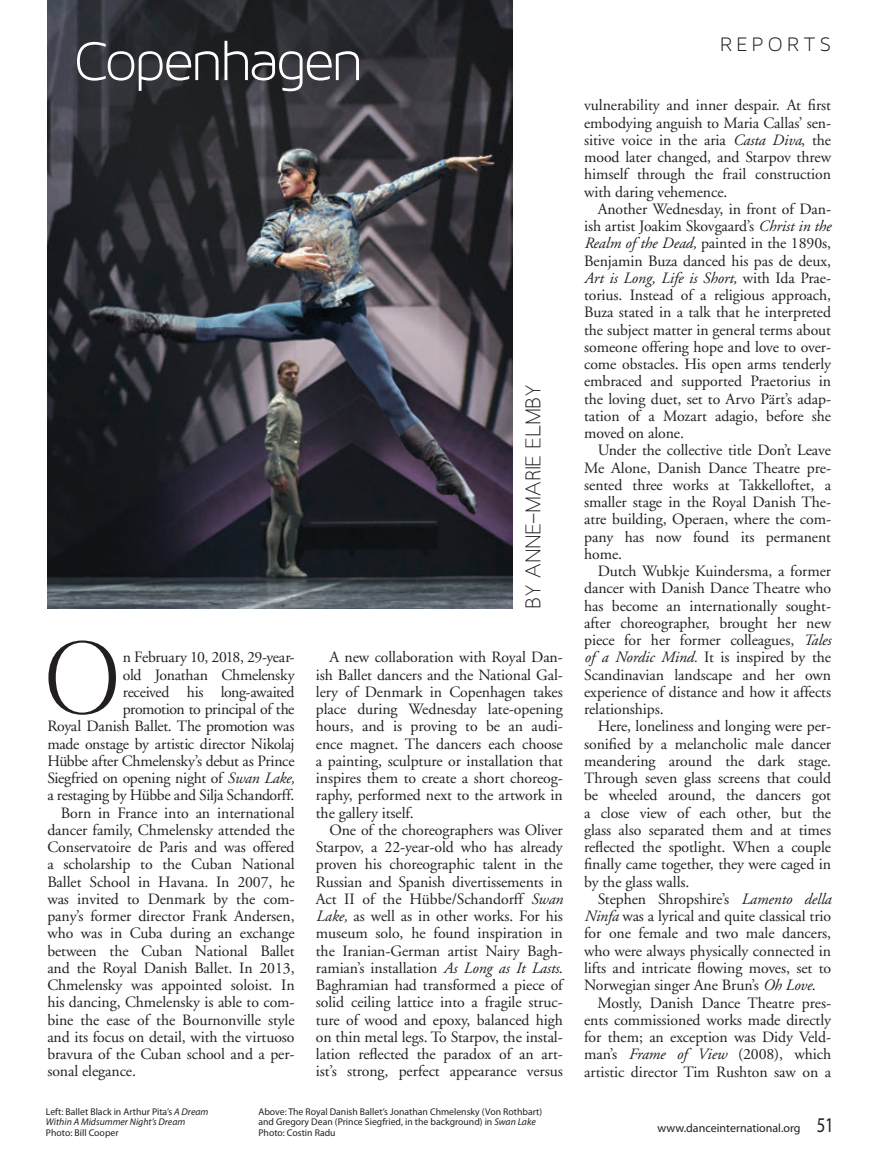
<style>
.page{position:relative;width:890px;height:1164px;background:#fff}
.page>*{position:absolute;margin:0;border:0;box-sizing:border-box;transform-origin:0 0}
.Initial_cap{font:112.5px "Quaver Serif";color:#231f20}
.Report_Head{font:58.5px "Maven Pro Light 300";letter-spacing:-.055em;color:#fff}
.Report_Byline{font:24px "Quaver Sans";letter-spacing:.05em;color:#231f20}
.t1{font:21px "Maven Pro Light 300";letter-spacing:.205em;color:#231f20}
.Body_Text{font:15.75px/17.2px "Adobe Garamond";letter-spacing:-.005em;color:#231f20;text-align:justify}
.Body_Text_no_indent{font:15.75px/17.2px "Adobe Garamond";letter-spacing:-.02em;color:#231f20;text-align:right}
.t2{font:12px "Myriad Pro";color:#231f20}
.t3{font:9.75px/10.5px "Myriad Pro";color:#231f20}
.t4{font:italic 9.75px/10.5px "Myriad Pro";color:#231f20}
.s1{font-style:italic}
.s2{font-style:normal}
.s3{font-size:21px}
</style>
<div class="page">
<img style="left:48px;top:0;width:464px;height:608px">
<p class="Report_Head" style="left:73px;top:29px;width:292px">Copenhagen</p>
<p class="Report_Byline" style="left:521px;top:608px;width:224px;rotate:-90deg">BY ANNE-MARIE ELMBY</p>
<p class="Initial_cap" style="left:47px;top:620px;width:73px">O</p>
<p class="Body_Text_no_indent" style="left:47px;top:649px;width:249px">n February 10, 2018, 29-year-<br>old Jonathan Chmelensky<br>received his long-awaited<br>promotion to principal of the<br>Royal Danish Ballet. The promotion was made onstage by artistic director Nikolaj Hübbe after Chmelensky’s debut as Prince Siegfried on opening night of <span class="s1">Swan Lake, </span>a restaging by Hübbe and Silja Schandorff.</p>
<p class="Body_Text" style="left:47px;top:804px;width:249px;text-indent:13px">Born in France into an international dancer family, Chmelensky attended the Conservatoire de Paris and was offered a scholarship to the Cuban National Ballet School in Havana. In 2007, he was invited to Denmark by the com&shy;pany’s former director Frank Andersen, who was in Cuba during an exchange between the Cuban National Ballet and the Royal Danish Ballet. In 2013, Chmelensky was appointed soloist. In his dancing, Chmelensky is able to com&shy;bine the ease of the Bournonville style and its focus on detail, with the virtuoso bravura of the Cuban school and a per&shy;sonal elegance.</p>
<p class="Body_Text" style="left:316px;top:649px;width:248px;text-indent:14px">A new collaboration with Royal Dan&shy;ish Ballet dancers and the National Gal&shy;lery of Denmark in Copenhagen takes place during Wednesday late-opening hours, and is proving to be an audi&shy;ence magnet. The dancers each choose a painting, sculpture or installation that inspires them to create a short choreog&shy;raphy, performed next to the artwork in the gallery itself.</p>
<p class="Body_Text" style="left:316px;top:822px;width:248px;text-indent:13px">One of the choreographers was Oliver Starpov, a 22-year-old who has already proven his choreographic talent in the Russian and Spanish divertissements in Act II of the Hübbe/Schandorff <span class="s1">Swan Lake,</span> as well as in other works. For his museum solo, he found inspiration in the Iranian-German artist Nairy Bagh&shy;ramian’s installation <span class="s1">As Long as It Lasts</span>.<br>Baghramian had transformed a piece of solid ceiling lattice into a fragile struc&shy;ture of wood and epoxy, balanced high on thin metal legs. To Starpov, the instal&shy;lation reflected the paradox of an art&shy;ist’s strong, perfect appearance versus</p>
<p class="t4" style="left:46px;top:1106px;width:164px"><span class="s2">Left: Ballet Black in Arthur Pita’s</span> A Dream<br>Within A Midsummer Night’s Dream</p>
<p class="t3" style="left:46px;top:1127px;width:74px">Photo: Bill Cooper</p>
<p class="t3" style="left:258px;top:1106px;width:285px">Above: The Royal Danish Ballet’s Jonathan Chmelensky (Von Rothbart) and Gregory Dean (Prince Siegfried, in the background) in <span class="s1">Swan Lake</span></p>
<p class="t3" style="left:258px;top:1127px;width:79px">Photo: Costin Radu</p>
<p class="t1" style="left:720px;top:33px;width:113px">REPORTS</p>
<p class="Body_Text" style="left:584px;top:97px;width:248px">vulnerability and inner despair. At first embodying anguish to Maria Callas’ sen&shy;sitive voice in the aria <span class="s1">Casta Diva</span>, the mood later changed, and Starpov threw himself through the frail construction with daring vehemence.</p>
<p class="Body_Text" style="left:584px;top:201px;width:248px;text-indent:13px">Another Wednesday, in front of Dan&shy;ish artist Joakim Skovgaard’s <span class="s1">Christ in the Realm of the Dead,</span> painted in the 1890s, Benjamin Buza danced his pas de deux, <span class="s1">Art is Long, Life is Short,</span> with Ida Prae&shy;torius. Instead of a religious approach, Buza stated in a talk that he interpreted the subject matter in general terms about someone offering hope and love to over&shy;come obstacles. His open arms tenderly embraced and supported Praetorius in the loving duet, set to Arvo Pärt’s adap&shy;tation of a Mozart adagio, before she moved on alone.</p>
<p class="Body_Text" style="left:584px;top:442px;width:248px;text-indent:13px">Under the collective title Don’t Leave Me Alone, Danish Dance Theatre pre&shy;sented three works at Takkelloftet, a smaller stage in the Royal Danish The&shy;atre building, Operaen, where the com&shy;pany has now found its permanent home.</p>
<p class="Body_Text" style="left:584px;top:563px;width:248px;text-indent:13px">Dutch Wubkje Kuindersma, a former dancer with Danish Dance Theatre who has become an internationally sought&shy;after choreographer, brought her new piece for her former colleagues, <span class="s1">Tales of a Nordic Mind.</span> It is inspired by the Scandinavian landscape and her own experience of distance and how it affects relationships.</p>
<p class="Body_Text" style="left:584px;top:718px;width:248px;text-indent:13px">Here, loneliness and longing were per&shy;sonified by a melancholic male dancer meandering around the dark stage.<br>Through seven glass screens that could be wheeled around, the dancers got a close view of each other, but the glass also separated them and at times reflected the spotlight. When a couple finally came together, they were caged in by the glass walls.</p>
<p class="Body_Text" style="left:584px;top:891px;width:248px;text-indent:14px">Stephen Shropshire’s <span class="s1">Lamento della Ninfa</span> was a lyrical and quite classical trio for one female and two male dancers, who were always physically connected in lifts and intricate flowing moves, set to Norwegian singer Ane Brun’s <span class="s1">Oh Love</span>.</p>
<p class="Body_Text" style="left:584px;top:994px;width:248px;text-indent:13px">Mostly, Danish Dance Theatre pres&shy;ents commissioned works made directly for them; an exception was Didy Veld&shy;man’s <span class="s1">Frame of View</span> (2008), which artistic director Tim Rushton saw on a</p>
<p class="t2" style="left:657px;top:1121px;width:178px">www.danceinternational.org <span class="s3">51</span></p>
</div>
